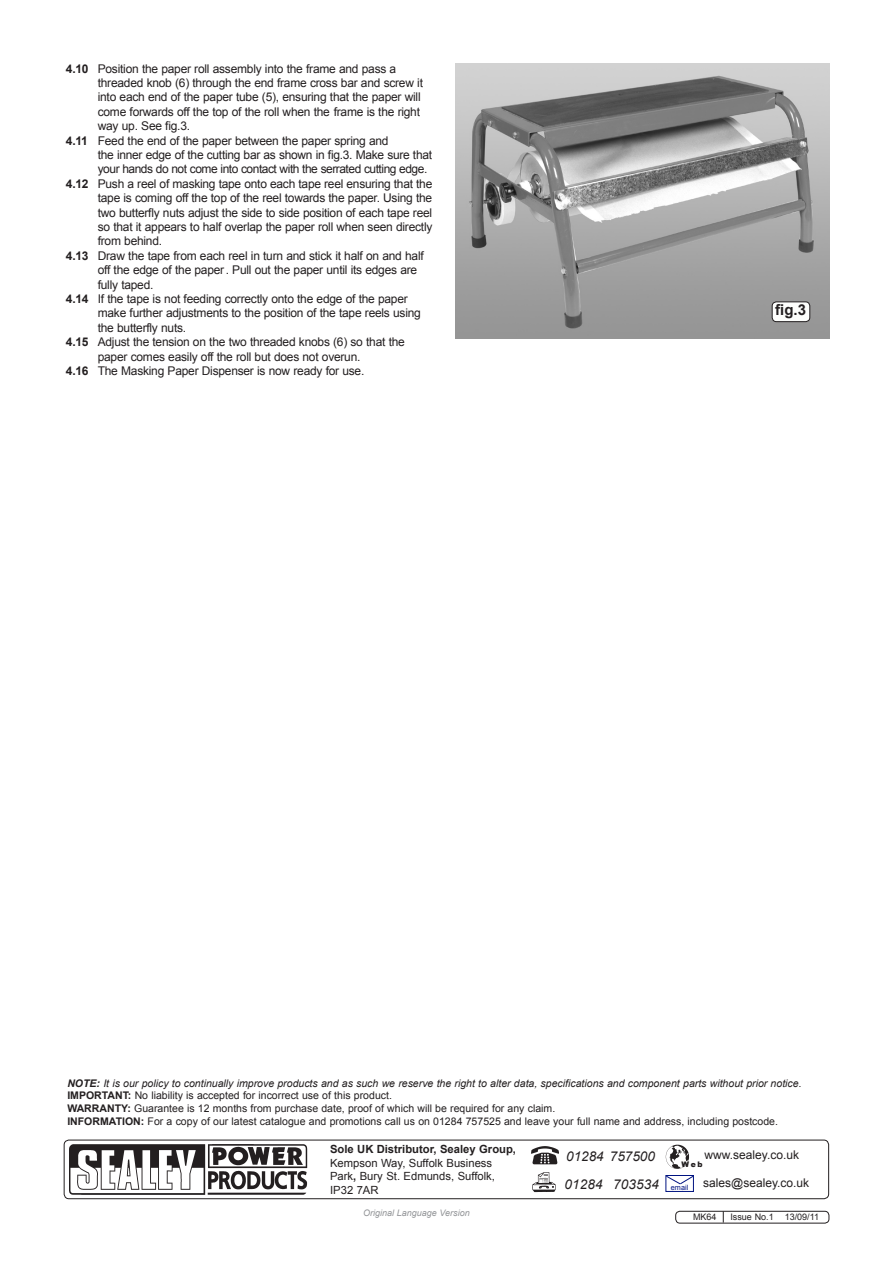
<style>
.page{position:relative;width:893px;height:1263px;background:#fff}
.page>*{position:absolute;margin:0;border:0;box-sizing:border-box;transform-origin:0 0}
.t1{font:700 15px "Arial";color:#231f20}
.t2{font:italic 13.5px "Arial";letter-spacing:.005em;color:#231f20}
.t3{font:12px/14.4px "Arial";letter-spacing:-.02em;color:#231f20}
.t4{font:12px "Arial";letter-spacing:-.04em;color:#231f20}
.t5{font:12px "Arial";color:#231f20}
.t6{font:11.25px/13.5px "Arial";color:#231f20}
.t7{font:10.5px "Arial";color:#231f20}
.t8{font:italic 10.5px "Arial";color:#231f20}
.t9{font:700 10.5px "Arial";color:#231f20}
.t10{font:italic 9px "Arial";color:#939598}
.t11{font:9px "Arial";color:#231f20}
.t12{font:900 7.65px "Arial";color:#231f20}
.t13{font:7.35px "Arial";color:#001381}
.s1{font-weight:700}
</style>
<div class="page">
<div style="left:675px;top:1211px;width:154px;height:12px;border:1px solid #231f20;border-radius:4px"></div>
<img style="left:455px;top:64px;width:374px;height:274px">
<div style="left:64px;top:1140px;width:765px;height:59px;border:1px solid #231f20;border-radius:5px"></div>
<img style="left:69px;top:1144px;width:239px;height:51px">
<img style="left:532px;top:1172px;width:24px;height:21px">
<img style="left:531px;top:1147px;width:27px;height:18px">
<img style="left:664px;top:1144px;width:26px;height:26px;border-radius:13px">
<div style="left:665px;top:1175px;width:29px;height:17px;border:1px solid #001381"></div>
<svg style="left:665px;top:1175px;width:29px;height:10px"></svg>
<div style="left:772px;top:302px;width:38px;height:20px;background:#fdfefc;border-radius:4px"></div>
<div style="left:772px;top:301px;width:38px;height:21px;border:1px solid #231f20;border-radius:4px"></div>
<p class="t3" style="left:98px;top:61px;width:327px;text-indent:-32px"><span class="s1">4.10</span> Position the paper roll assembly into the frame and pass a threaded knob (6) through the end frame cross bar and screw it into each end of the paper tube (5), ensuring that the paper will come forwards off the top of the roll when the frame is the right way up. See fig.3.</p>
<p class="t3" style="left:66px;top:133px;width:324px"><span class="s1">4.11</span> Feed the end of the paper between the paper spring and</p>
<p class="t3" style="left:98px;top:148px;width:336px">the inner edge of the cutting bar as shown in fig.3. Make sure that</p>
<p class="t4" style="left:98px;top:161px;width:331px">your hands do not come into contact with the serrated cutting edge.</p>
<p class="t3" style="left:66px;top:176px;width:368px"><span class="s1">4.12</span> Push a reel of masking tape onto each tape reel ensuring that the</p>
<p class="t3" style="left:98px;top:191px;width:336px">tape is coming off the top of the reel towards the paper. Using the</p>
<p class="t3" style="left:98px;top:205px;width:336px">two butterfly nuts adjust the side to side position of each tape reel</p>
<p class="t3" style="left:98px;top:220px;width:336px">so that it appears to half overlap the paper roll when seen directly</p>
<p class="t3" style="left:98px;top:234px;width:66px">from behind.</p>
<p class="t3" style="left:98px;top:248px;width:327px;text-indent:-32px"><span class="s1">4.13</span> Draw the tape from each reel in turn and stick it half on and half off the edge of the paper. Pull out the paper until its edges are fully taped.</p>
<p class="t3" style="left:98px;top:292px;width:325px;text-indent:-32px"><span class="s1">4.14</span> If the tape is not feeding correctly onto the edge of the paper make further adjustments to the position of the tape reels using the butterfly nuts.</p>
<p class="t3" style="left:98px;top:335px;width:309px;text-indent:-32px"><span class="s1">4.15</span> Adjust the tension on the two threaded knobs (6) so that the paper comes easily off the roll but does not overun.</p>
<p class="t3" style="left:66px;top:364px;width:300px"><span class="s1">4.16</span> The Masking Paper Dispenser is now ready for use.</p>
<p class="t1" style="left:775px;top:300px;width:32px">fig.3</p>
<p class="t8" style="left:67px;top:1076px;width:736px"><span class="s1">NOTE:</span> It is our policy to continually improve products and as such we reserve the right to alter data, specifications and component parts without prior notice.</p>
<p class="t7" style="left:67px;top:1089px;width:326px"><span class="s1">IMPORTANT:</span> No liability is accepted for incorrect use of this product.</p>
<p class="t9" style="left:67px;top:1101px;width:18px">WARRAN</p>
<p class="t7" style="left:115px;top:1101px;width:442px"><span class="s1">TY:</span> Guarantee is 12 months from purchase date, proof of which will be required for any claim.</p>
<p class="t7" style="left:67px;top:1114px;width:712px"><span class="s1">IN FORMATION:</span> For a copy of our latest catalogue and promotions call us on 01284 757525 and leave your full name and address, including postcode.</p>
<p class="t2" style="left:566px;top:1147px;width:90px">01284 757500</p>
<p class="t2" style="left:565px;top:1175px;width:96px">01284 703534</p>
<p class="t5" style="left:703px;top:1175px;width:107px">sales@sealey.co.uk</p>
<p class="t6" style="left:330px;top:1142px;width:187px"><span class="s1">Sole UK Distributor, Sealey Group,<br></span>Kempson Way, Suffolk Business<br>Park<span class="s1">,</span> Bury St. Edmunds, Suffolk,</p>
<p class="t6" style="left:330px;top:1183px;width:50px">IP32 7AR</p>
<p class="t5" style="left:704px;top:1147px;width:96px">www.sealey.co.uk</p>
<p class="t12" style="left:681px;top:1159px;width:23px">Web</p>
<p class="t13" style="left:671px;top:1182px;width:19px">email</p>
<p class="t10" style="left:363px;top:1207px;width:108px">Original Language Version</p>
<p class="t11" style="left:693px;top:1210px;width:25px">MK64</p>
<p class="t11" style="left:730px;top:1210px;width:90px">Issue No.1 13/09/11</p>
</div>
